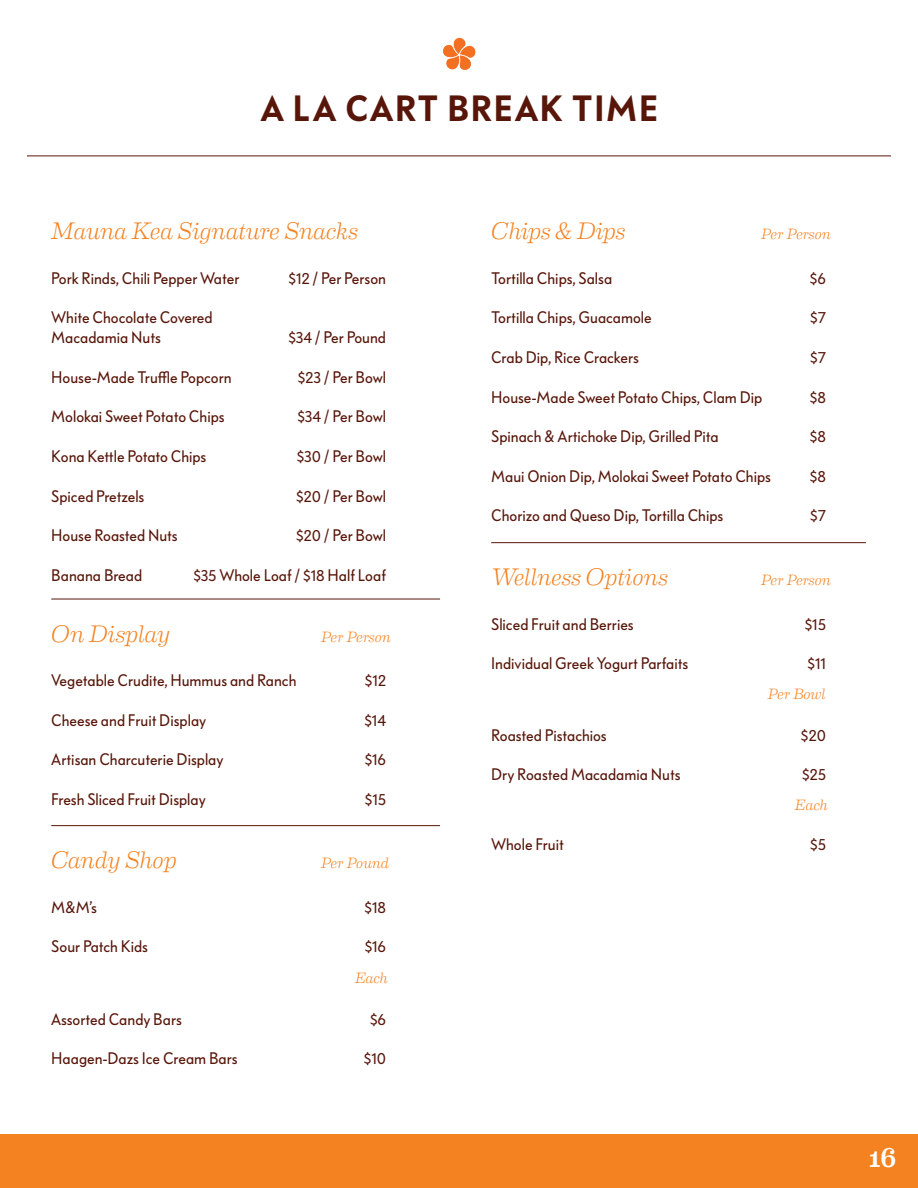
<style>
.page{position:relative;width:918px;height:1188px;background:#fff}
.page>*{position:absolute;margin:0;border:0;box-sizing:border-box;transform-origin:0 0}
.t1{font:600 36px "Bauer Grotesk Pro";letter-spacing:.05em;color:#58160a}
.t2{font:500 27px "Eames Century Modern";color:#fff}
.t3{font:italic 300 24px "Eames Century Modern";letter-spacing:-.01em;color:#f58220}
.t4{font:16.5px/19.8px "Bauer Grotesk Pro";color:#58160a}
.t5{font:italic 300 15px "Eames Century Modern";letter-spacing:-.015em;color:#f58220}
</style>
<div class="page">
<div style="left:1px;top:1135px;width:916px;height:52px;background:#f58220"></div>
<div style="left:0;top:1134px;width:918px;height:54px;border:2px solid #f58220"></div>
<img style="left:443px;top:37px;width:33px;height:33px">
<hr style="left:27px;top:156px;width:864px;height:1px;background:#58160a">
<hr style="left:51px;top:599px;width:389px;height:1px;background:#58160a">
<hr style="left:51px;top:825px;width:389px;height:1px;background:#58160a">
<hr style="left:491px;top:542px;width:375px;height:1px;background:#58160a">
<p class="t1" style="left:261px;top:81px;width:399px">A LA CART BREAK TIME</p>
<p class="t3" style="left:51px;top:213px;width:308px">Mauna Kea Signature Snacks</p>
<p class="t4" style="left:51px;top:267px;width:190px">Pork Rinds, Chili Pepper Water</p>
<p class="t4" style="left:288px;top:267px;width:99px">$12 / Per Person</p>
<p class="t4" style="left:51px;top:307px;width:163px">White Chocolate Covered<br>Macadamia Nuts</p>
<p class="t4" style="left:288px;top:326px;width:99px">$34 / Per Pound</p>
<p class="t4" style="left:51px;top:366px;width:182px">House-Made Truffle Popcorn</p>
<p class="t4" style="left:298px;top:366px;width:90px">$23 / Per Bowl</p>
<p class="t4" style="left:51px;top:406px;width:175px">Molokai Sweet Potato Chips</p>
<p class="t4" style="left:297px;top:406px;width:90px">$34 / Per Bowl</p>
<p class="t4" style="left:51px;top:445px;width:157px">Kona Kettle Potato Chips</p>
<p class="t4" style="left:297px;top:445px;width:91px">$30 / Per Bowl</p>
<p class="t4" style="left:51px;top:485px;width:95px">Spiced Pretzels</p>
<p class="t4" style="left:296px;top:485px;width:92px">$20 / Per Bowl</p>
<p class="t4" style="left:51px;top:524px;width:128px">House Roasted Nuts</p>
<p class="t4" style="left:296px;top:524px;width:92px">$20 / Per Bowl</p>
<p class="t4" style="left:51px;top:564px;width:93px">Banana Bread</p>
<p class="t4" style="left:193px;top:564px;width:194px">$35 Whole Loaf / $18 Half Loaf</p>
<p class="t3" style="left:51px;top:615px;width:121px">On Display</p>
<p class="t5" style="left:321px;top:625px;width:71px">Per Person</p>
<p class="t4" style="left:51px;top:669px;width:247px">Vegetable Crudite, Hummus and Ranch</p>
<p class="t4" style="left:365px;top:669px;width:23px">$12</p>
<p class="t4" style="left:51px;top:709px;width:156px">Cheese and Fruit Display</p>
<p class="t4" style="left:364px;top:709px;width:23px">$14</p>
<p class="t4" style="left:51px;top:748px;width:174px">Artisan Charcuterie Display</p>
<p class="t4" style="left:365px;top:748px;width:23px">$16</p>
<p class="t4" style="left:51px;top:788px;width:156px">Fresh Sliced Fruit Display</p>
<p class="t4" style="left:365px;top:788px;width:23px">$15</p>
<p class="t3" style="left:51px;top:842px;width:128px">Candy Shop</p>
<p class="t5" style="left:321px;top:852px;width:69px">Per Pound</p>
<p class="t4" style="left:51px;top:896px;width:47px">M&amp;M’s</p>
<p class="t4" style="left:365px;top:896px;width:23px">$18</p>
<p class="t4" style="left:51px;top:935px;width:98px">Sour Patch Kids</p>
<p class="t4" style="left:365px;top:935px;width:23px">$16</p>
<p class="t5" style="left:355px;top:967px;width:34px">Each</p>
<p class="t4" style="left:51px;top:1008px;width:132px">Assorted Candy Bars</p>
<p class="t4" style="left:370px;top:1008px;width:17px">$6</p>
<p class="t4" style="left:51px;top:1048px;width:188px">Haagen-Dazs Ice Cream Bars</p>
<p class="t4" style="left:364px;top:1048px;width:24px">$10</p>
<p class="t3" style="left:491px;top:213px;width:136px">Chips &amp; Dips</p>
<p class="t5" style="left:761px;top:223px;width:71px">Per Person</p>
<p class="t4" style="left:491px;top:267px;width:123px">Tortilla Chips, Salsa</p>
<p class="t4" style="left:810px;top:267px;width:17px">$6</p>
<p class="t4" style="left:491px;top:307px;width:162px">Tortilla Chips, Guacamole</p>
<p class="t4" style="left:810px;top:307px;width:17px">$7</p>
<p class="t4" style="left:491px;top:346px;width:149px">Crab Dip, Rice Crackers</p>
<p class="t4" style="left:810px;top:346px;width:17px">$7</p>
<p class="t4" style="left:491px;top:386px;width:273px">House-Made Sweet Potato Chips, Clam Dip</p>
<p class="t4" style="left:810px;top:386px;width:18px">$8</p>
<p class="t4" style="left:491px;top:425px;width:229px">Spinach &amp; Artichoke Dip, Grilled Pita</p>
<p class="t4" style="left:810px;top:425px;width:18px">$8</p>
<p class="t4" style="left:491px;top:465px;width:281px">Maui Onion Dip, Molokai Sweet Potato Chips</p>
<p class="t4" style="left:810px;top:465px;width:18px">$8</p>
<p class="t4" style="left:491px;top:505px;width:234px">Chorizo and Queso Dip, Tortilla Chips</p>
<p class="t4" style="left:810px;top:505px;width:17px">$7</p>
<p class="t3" style="left:491px;top:559px;width:179px">Wellness Options</p>
<p class="t5" style="left:761px;top:569px;width:71px">Per Person</p>
<p class="t4" style="left:491px;top:613px;width:144px">Sliced Fruit and Berries</p>
<p class="t4" style="left:805px;top:613px;width:23px">$15</p>
<p class="t4" style="left:491px;top:652px;width:199px">Individual Greek Yogurt Parfaits</p>
<p class="t4" style="left:808px;top:652px;width:20px">$11</p>
<p class="t5" style="left:768px;top:683px;width:59px">Per Bowl</p>
<p class="t4" style="left:491px;top:724px;width:117px">Roasted Pistachios</p>
<p class="t4" style="left:801px;top:724px;width:26px">$20</p>
<p class="t4" style="left:491px;top:764px;width:191px">Dry Roasted Macadamia Nuts</p>
<p class="t4" style="left:802px;top:764px;width:25px">$25</p>
<p class="t5" style="left:795px;top:793px;width:34px">Each</p>
<p class="t4" style="left:491px;top:833px;width:74px">Whole Fruit</p>
<p class="t4" style="left:810px;top:833px;width:17px">$5</p>
<p class="t2" style="left:869px;top:1137px;width:29px">16</p>
</div>
